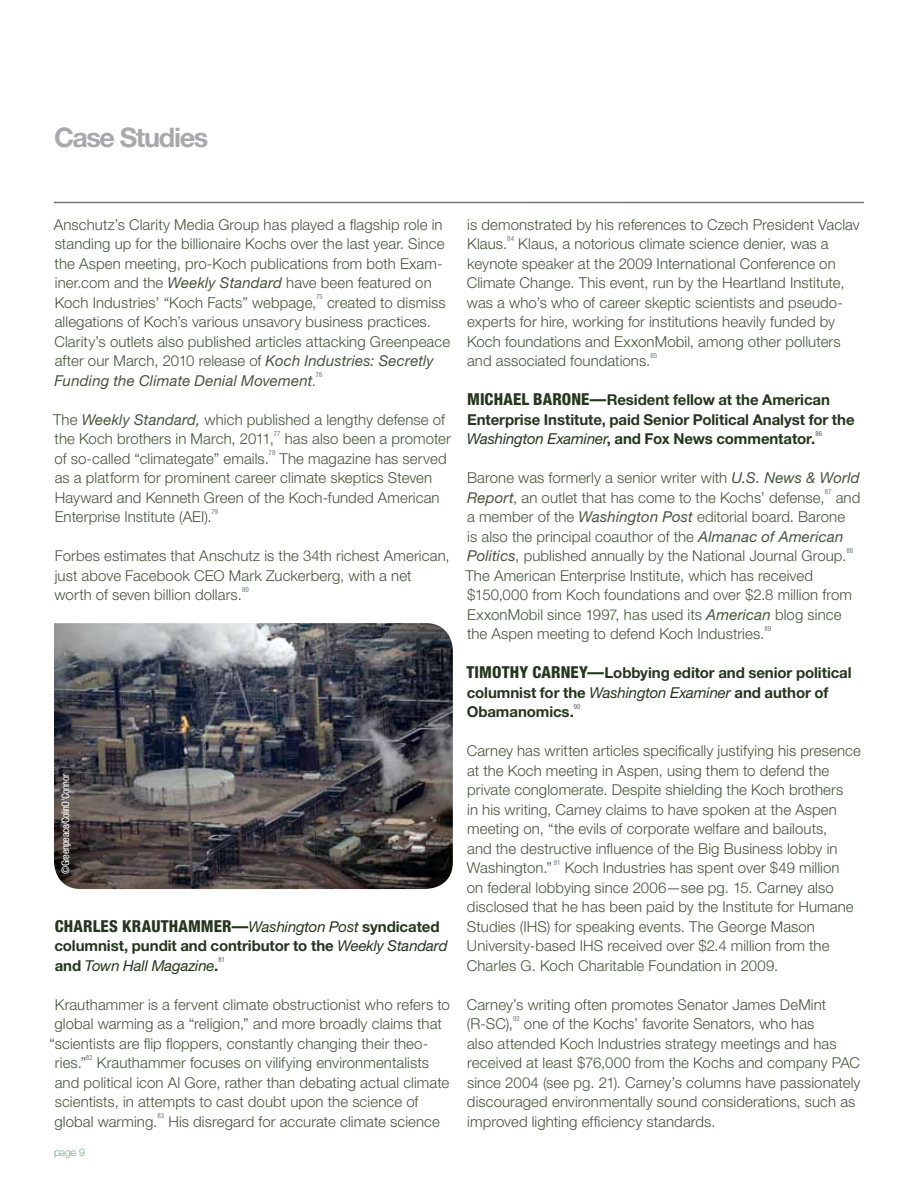
<style>
.page{position:relative;width:918px;height:1188px;background:#fff}
.page>*{position:absolute;margin:0;border:0;box-sizing:border-box;transform-origin:0 0}
.t1{font:700 27px "Helvetica Neue LT Pro";letter-spacing:-.05em;color:#a7a9ac}
.t2{font:800 condensed 16.5px "Helvetica Neue LT Pro";letter-spacing:.015em;color:#25361e}
.t3{font:300 15px/19.5px "Helvetica Neue LT Pro";letter-spacing:.005em;color:#45553b}
.t4{font:700 15px/19.5px "Helvetica Neue LT Pro";letter-spacing:-.005em;color:#25361e}
.t5{font:condensed 10.5px "Helvetica Neue LT Pro";letter-spacing:-.045em;color:#fff}
.t6{font:100 10.5px "Helvetica Neue LT Pro";color:#218a3c}
.t7{font:condensed 7.05px "Helvetica Neue LT Pro";color:#6d777d}
.t8{font:condensed 7.05px "Helvetica Neue LT Pro";color:#576066}
.s1{font-weight:400;font-style:italic}
.s2{font-weight:400;font-style:italic;font-stretch:normal;font-size:15px}
.s3{font-weight:700;font-stretch:normal;font-size:15px}
.s4{font-weight:800;font-stretch:condensed;font-size:16.5px}
</style>
<div class="page">
<hr style="left:54px;top:202px;width:810px;height:1px;background:#6d777d">
<img style="left:54px;top:623px;width:399px;height:266px">
<h1 class="t1" style="left:54px;top:120px;width:156px">Case Studies</h1>
<p class="t3" style="left:54px;top:214px;width:392px">Anschutz’s Clarity Media Group has played a flagship role in standing up for the billionaire Kochs over the last year. Since the Aspen meeting, pro-Koch publications from both Exam&shy;iner.com and the <span class="s1">Weekly Standard</span> have been featured on Koch Industries’ “Koch Facts” webpage,</p>
<p class="t7" style="left:316px;top:292px;width:8px">75</p>
<p class="t3" style="left:54px;top:292px;width:397px;text-indent:273px">created to dismiss allegations of Koch’s various unsavory business practices.<br>Clarity’s outlets also published articles attacking Greenpeace after our March, 2010 release of <span class="s1">Koch Industries: Secretly Funding the Climate Denial Movement</span>.</p>
<p class="t7" style="left:316px;top:370px;width:8px">76</p>
<p class="t3" style="left:53px;top:409px;width:393px">The <span class="s1">Weekly Standard,</span> which published a lengthy defense of the Koch brothers in March, 2011,</p>
<p class="t7" style="left:274px;top:429px;width:8px">77</p>
<p class="t3" style="left:285px;top:429px;width:168px">has also been a promoter</p>
<p class="t7" style="left:269px;top:448px;width:8px">78</p>
<p class="t3" style="left:55px;top:448px;width:393px;text-indent:225px">The magazine has served as a platform for prominent career climate skeptics Steven Hayward and Kenneth Green of the Koch-funded American Enterprise Institute (AEI).</p>
<p class="t3" style="left:54px;top:448px;width:216px">of so-called “climategate” emails.</p>
<p class="t7" style="left:211px;top:507px;width:8px">79</p>
<p class="t3" style="left:55px;top:546px;width:397px">Forbes estimates that Anschutz is the 34th richest American, just above Facebook CEO Mark Zuckerberg, with a net worth of seven billion dollars.</p>
<p class="t7" style="left:242px;top:585px;width:8px">80</p>
<p class="t5" style="left:59px;top:874px;width:102px;rotate:-90deg">© Greenpeace / Colin O'Connor</p>
<p class="t2" style="left:55px;top:916px;width:386px">CHARLES KRAUTHAMM ER—<span class="s2">Washington Post</span> <span class="s3">syndicated</span></p>
<p class="t4" style="left:54px;top:935px;width:395px">columnist, pundit and contributor to the <span class="s1">Weekly Standard </span>and <span class="s1">Town Hall Magazine</span>.</p>
<p class="t8" style="left:218px;top:955px;width:8px">81</p>
<p class="t3" style="left:55px;top:994px;width:397px">Krauthammer is a fervent climate obstructionist who refers to</p>
<p class="t3" style="left:54px;top:1014px;width:389px">global warming as a “religion,” and more broadly claims that</p>
<p class="t3" style="left:50px;top:1033px;width:380px">“scientists are flip floppers, constantly changing their theo-</p>
<p class="t3" style="left:55px;top:1053px;width:33px">ries.”</p>
<p class="t7" style="left:86px;top:1053px;width:8px">82</p>
<p class="t3" style="left:54px;top:1053px;width:396px;text-indent:42px">Krauthammer focuses on vilifying environmentalists and political icon Al Gore, rather than debating actual climate scientists, in attempts to cast doubt upon the science of global warming.</p>
<p class="t7" style="left:158px;top:1111px;width:8px">83</p>
<p class="t3" style="left:168px;top:1111px;width:273px">His disregard for accurate climate science</p>
<p class="t6" style="left:54px;top:1147px;width:32px">page 9</p>
<p class="t3" style="left:467px;top:214px;width:394px">is demonstrated by his references to Czech President Vaclav<br>Klaus.</p>
<p class="t7" style="left:507px;top:234px;width:8px">84</p>
<p class="t3" style="left:467px;top:234px;width:379px;text-indent:51px">Klaus, a notorious climate science denier, was a keynote speaker at the 2009 International Conference on Climate Change. This event, run by the Heartland Institute, was a who’s who of career skeptic scientists and pseudo&shy;experts for hire, working for institutions heavily funded by Koch foundations and ExxonMobil, among other polluters and associated foundations.</p>
<p class="t7" style="left:650px;top:351px;width:8px">85</p>
<p class="t4" style="left:467px;top:389px;width:389px"><span class="s4">MICHAEL BARONE—</span>Resident fellow at the American<br>Enterprise Institute, paid Senior Political Analyst for the<br><span class="s1">Washington Examiner</span>, and Fox News commentator.</p>
<p class="t8" style="left:815px;top:429px;width:8px">86</p>
<p class="t3" style="left:467px;top:468px;width:394px">Barone was formerly a senior writer with <span class="s1">U.S. News &amp; World<br>Report</span>, an outlet that has come to the Kochs’ defense,</p>
<p class="t7" style="left:825px;top:487px;width:8px">87</p>
<p class="t3" style="left:467px;top:487px;width:395px;text-indent:369px">and a member of the <span class="s1">Washington Post</span> editorial board. Barone<br>is also the principal coauthor of the <span class="s1">Almanac of American Politics</span>, published annually by the National Journal Group.</p>
<p class="t7" style="left:846px;top:546px;width:8px">88</p>
<p class="t3" style="left:465px;top:565px;width:388px">The American Enterprise Institute, which has received $150,000 from Koch foundations and over $2.8 million from ExxonMobil since 1997, has used its <span class="s1">American</span> blog since the Aspen meeting to defend Koch Industries.</p>
<p class="t7" style="left:765px;top:624px;width:8px">89</p>
<p class="t4" style="left:467px;top:662px;width:387px"><span class="s4">TIMOTHY CARNEY—</span>Lobbying editor and senior political columnist for the <span class="s1">Washington Examiner</span> and author of<br>Obamanomics.</p>
<p class="t8" style="left:574px;top:702px;width:8px">90</p>
<p class="t3" style="left:467px;top:741px;width:396px">Carney has written articles specifically justifying his presence at the Koch meeting in Aspen, using them to defend the private conglomerate. Despite shielding the Koch brothers<br>in his writing, Carney claims to have spoken at the Aspen meeting on, “the evils of corporate welfare and bailouts,<br>and the destructive influence of the Big Business lobby in Washington.”</p>
<p class="t7" style="left:554px;top:858px;width:8px">91</p>
<p class="t3" style="left:467px;top:858px;width:388px;text-indent:98px">Koch Industries has spent over $49 million on federal lobbying since 2006—see pg. 15. Carney also disclosed that he has been paid by the Institute for Humane Studies (IHS) for speaking events. The George Mason University-based IHS received over $2.4 million from the Charles G. Koch Charitable Foundation in 2009.</p>
<p class="t3" style="left:467px;top:994px;width:361px">Carney’s writing often promotes Senator James DeMint (R-SC),</p>
<p class="t7" style="left:513px;top:1014px;width:8px">92</p>
<p class="t3" style="left:467px;top:1014px;width:395px;text-indent:57px">one of the Kochs’ favorite Senators, who has<br>also attended Koch Industries strategy meetings and has received at least $76,000 from the Kochs and company PAC since 2004 (see pg. 21). Carney’s columns have passionately discouraged environmentally sound considerations, such as improved lighting efficiency standards.</p>
</div>
